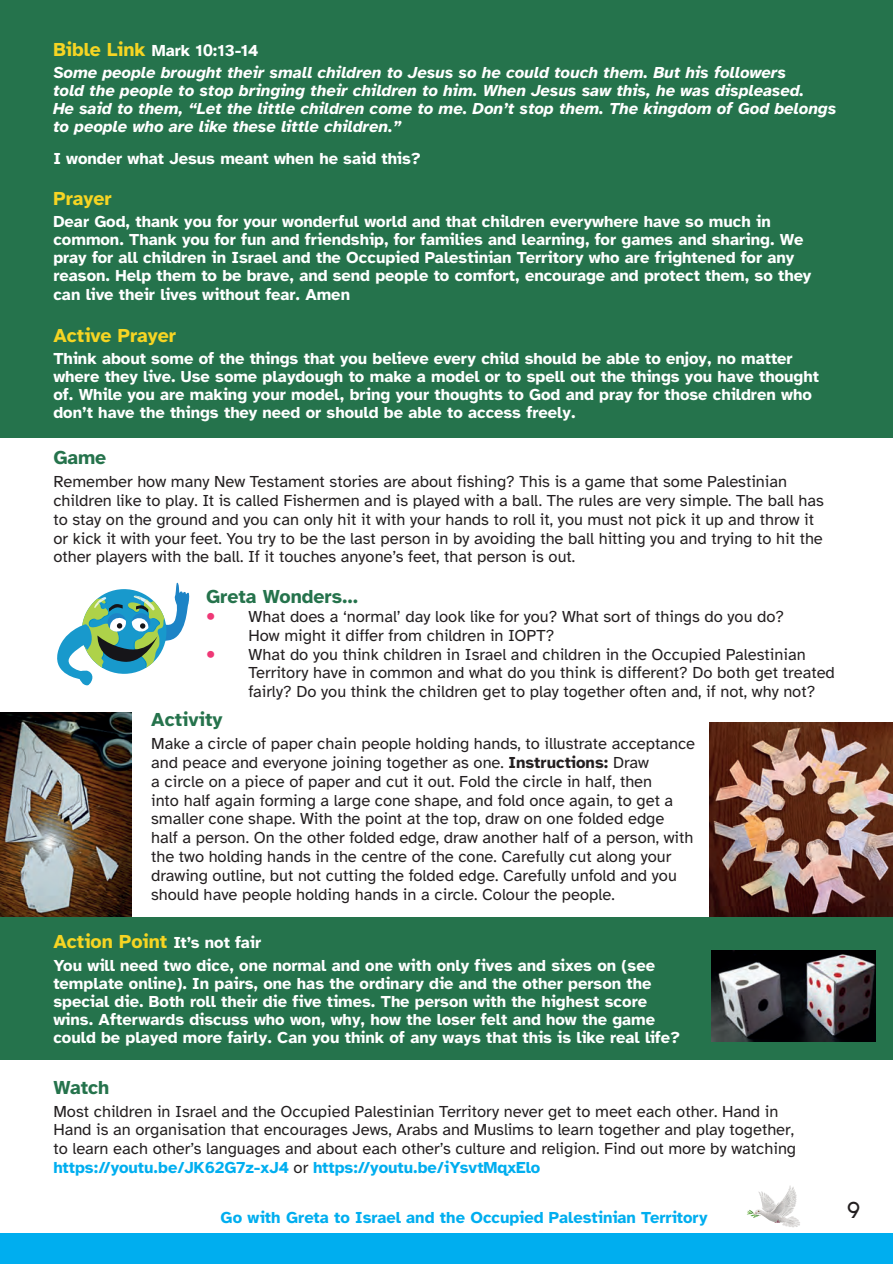
<style>
.page{position:relative;width:893px;height:1264px;background:#fff}
.page>*{position:absolute;margin:0;border:0;box-sizing:border-box;transform-origin:0 0}
.t1{font:24px "Atkinson Hyperlegible";color:#231f20}
.t2{font:700 19.5px "Atkinson Hyperlegible";color:#f6d523}
.t3{font:700 19.5px "Atkinson Hyperlegible";color:#25734c}
.t4{font:16.5px/18.8px "Atkinson Hyperlegible";color:#231f20}
.t5{font:700 16.5px/18.1px "Atkinson Hyperlegible";color:#fff}
.t6{font:italic 700 16.5px/18px "Atkinson Hyperlegible";color:#fff}
.t7{font:700 16.5px "Atkinson Hyperlegible";color:#00aeef}
.s1{font-style:normal;font-size:19.5px;color:#f6d523}
.s2{font-style:normal}
.s3{font-family:"BBC Reith Sans";font-style:normal}
.s4{font-family:"Myriad Pro";font-size:33px;color:#ef3876}
.s5{font-weight:700}
.s6{font-size:16.5px;color:#fff}
.s7{font-weight:700;color:#00aeef}
</style>
<div class="page">
<svg style="left:747px;top:1185px;width:53px;height:42px"></svg>
<div style="left:0;top:1233px;width:893px;height:30px;background:#00aeef"></div>
<img style="left:709px;top:722px;width:184px;height:195px">
<img style="left:0;top:712px;width:132px;height:205px">
<div style="left:0;top:917px;width:893px;height:143px;background:#25734c"></div>
<div style="left:0;top:0;width:893px;height:437px;background:#25734c"></div>
<img style="left:711px;top:950px;width:164px;height:91px">
<svg style="left:57px;top:582px;width:132px;height:103px"></svg>
<p class="t6" style="left:53px;top:40px;width:734px;line-height:22.2px"><span class="s1">Bible Link</span> <span class="s2">Mark 1</span><span class="s3">0</span><span class="s2">:13-14<br></span>Some people brought their small children to Jesus so he could touch them. But his followers</p>
<p class="t6" style="left:53px;top:82px;width:784px">told the people to stop bringing their children to him. When Jesus saw this, he was displeased.<br>He said to them, “Let the little children come to me. Don’t stop them. The kingdom of God belongs to people who are like these little children.”</p>
<p class="t5" style="left:53px;top:149px;width:369px">I wonder what Jesus meant when he said this?</p>
<p class="t2" style="left:53px;top:187px;width:60px">Prayer</p>
<p class="t5" style="left:53px;top:213px;width:759px">Dear God, thank you for your wonderful world and that children everywhere have so much in common. Thank you for fun and friendship, for families and learning, for games and sharing. We pray for all children in Israel and the Occupied Palestinian Territory who are frightened for any reason. Help them to be brave, and send people to comfort, encourage and protect them, so they can live their lives without fear. Amen</p>
<p class="t2" style="left:53px;top:324px;width:124px">Active Prayer</p>
<p class="t5" style="left:53px;top:349px;width:767px">Think about some of the things that you believe every child should be able to enjoy, no matter where they live. Use some playdough to make a model or to spell out the things you have thought of. While you are making your model, bring your thoughts to God and pray for those children who don’t have the things they need or should be able to access freely.</p>
<p class="t3" style="left:53px;top:446px;width:54px">Game</p>
<p class="t4" style="left:53px;top:472px;width:772px">Remember how many New Testament stories are about fishing? This is a game that some Palestinian children like to play. It is called Fishermen and is played with a ball. The rules are very simple. The ball has to stay on the ground and you can only hit it with your hands to roll it, you must not pick it up and throw it or kick it with your feet. You try to be the last person in by avoiding the ball hitting you and trying to hit the other players with the ball. If it touches anyone’s feet, that person is out.</p>
<p class="t3" style="left:206px;top:585px;width:154px">Greta Wonders...</p>
<p class="t4" style="left:248px;top:607px;width:537px;text-indent:-42px"><span class="s4">•</span> What does a ‘normal’ day look like for you? What sort of things do you do?<br>How might it differ from children in IOPT?</p>
<p class="t4" style="left:248px;top:645px;width:588px;text-indent:-42px"><span class="s4">•</span> What do you think children in Israel and children in the Occupied Palestinian<br>Territory have in common and what do you think is different? Do both get treated fairly? Do you think the children get to play together often and, if not, why not?</p>
<p class="t3" style="left:151px;top:708px;width:73px">Activity</p>
<p class="t4" style="left:151px;top:734px;width:545px">Make a circle of paper chain people holding hands, to illustrate acceptance and peace and everyone joining together as one. <span class="s5">Instructions:</span> Draw<br>a circle on a piece of paper and cut it out. Fold the circle in half, then<br>into half again forming a large cone shape, and fold once again, to get a smaller cone shape. With the point at the top, draw on one folded edge half a person. On the other folded edge, draw another half of a person, with the two holding hands in the centre of the cone. Carefully cut along your drawing outline, but not cutting the folded edge. Carefully unfold and you should have people holding hands in a circle. Colour the people.</p>
<p class="t2" style="left:53px;top:930px;width:209px">Action Point <span class="s6">It’s not fair</span></p>
<p class="t5" style="left:53px;top:955px;width:628px">You will need two dice, one normal and one with only fives and sixes on (see template online). In pairs, one has the ordinary die and the other person the special die. Both roll their die five times. The person with the highest score wins. Afterwards discuss who won, why, how the loser felt and how the game could be played more fairly. Can you think of any ways that this is like real life?</p>
<p class="t3" style="left:53px;top:1075px;width:58px">Watch</p>
<p class="t4" style="left:53px;top:1101px;width:744px">Most children in Israel and the Occupied Palestinian Territory never get to meet each other. Hand in Hand is an organisation that encourages Jews, Arabs and Muslims to learn together and play together, to learn each other’s languages and about each other’s culture and religion. Find out more by watching <span class="s7">https://youtu.be/JK62G7z-xJ4</span> or <span class="s7">https://youtu.be/iYsvtMqxElo</span></p>
<p class="t7" style="left:221px;top:1207px;width:488px">Go with Greta to Israel and the Occupied Palestinian Territory</p>
<h1 class="t1" style="left:846px;top:1196px;width:16px">9</h1>
</div>
